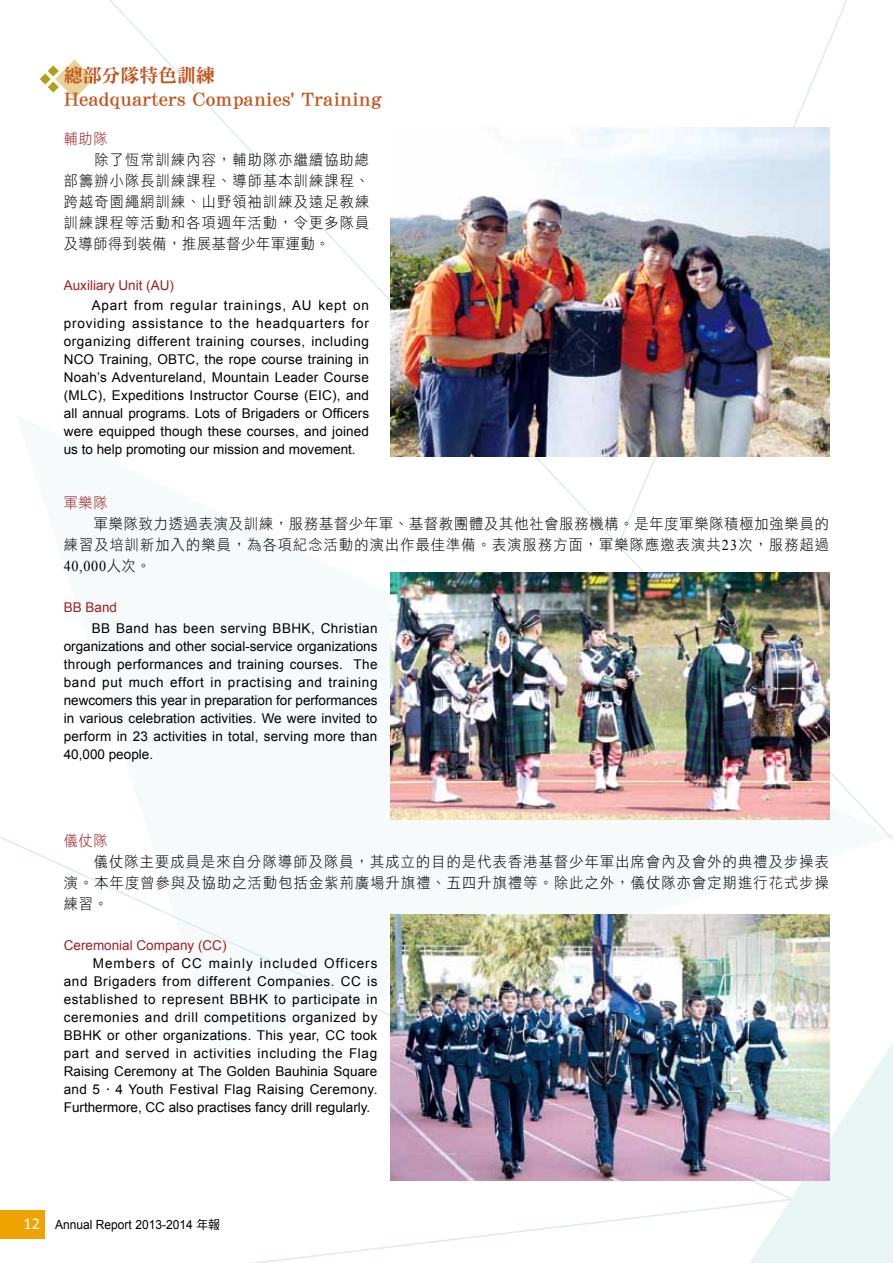
<style>
.page{position:relative;width:893px;height:1263px;background:#fff}
.page>*{position:absolute;margin:0;border:0;box-sizing:border-box;transform-origin:0 0}
.t1{font:21px "DF Ming Std W9";color:#c1541a}
.t2{font:18.9px "DF Ming Std W9";color:#c1541a}
.t3{font:15px/21px "DF Hei Std W3";letter-spacing:.085em;color:#000;text-align:justify;scale:.94 1}
.t4{font:15px/21px "DF Hei Std W3";letter-spacing:.065em;color:#000;text-align:right;scale:.94 1}
.t5{font:15px "DF Hei Std W3";letter-spacing:.05em;color:#9c1f24;scale:.94 1}
.t6{font:15px "Times New Roman";color:#000;scale:.94 1}
.t7{font:13.5px/18px "Arial";color:#000;text-align:justify}
.t8{font:13.5px "Arial";color:#9c1f24}
.t9{font:12.6px "Arial";color:#000;scale:.95 1}
.s1{font-family:"Times New Roman"}
.s2{font-family:"DF Hei Std W3"}
.s3{font-family:"Times New Roman";font-weight:700}
.s4{font-family:"Calibri";font-size:16.5px;color:#fff}
.s5{font-family:"DF Hei Std W5"}
</style>
<div class="page">
<svg style="left:617px;top:0;width:231px;height:546px"></svg>
<svg style="left:749px;top:415px;width:144px;height:848px"></svg>
<img style="left:390px;top:128px;width:439px;height:329px">
<svg style="left:40px;top:60px;width:54px;height:39px"></svg>
<img style="left:390px;top:572px;width:439px;height:248px">
<img style="left:390px;top:914px;width:439px;height:266px">
<div style="left:0;top:1210px;width:45px;height:29px;background:#eea300"></div>
<h2 class="t2" style="left:64px;top:65px;width:153px">總部分隊特色訓練</h2>
<h1 class="t1" style="left:64px;top:87px;width:320px">Headquarters Companies' Training</h1>
<p class="t5" style="left:64px;top:130px;width:48px">輔助隊</p>
<p class="t3" style="left:64px;top:149px;width:326px;text-indent:31px">除了恆常訓練內容，輔助隊亦繼續協助總部籌辦小隊長訓練課程、導師基本訓練課程、跨越奇園繩網訓練、山野領袖訓練及遠足教練訓練課程等活動和各項週年活動，令更多隊員及導師得到裝備，推展基督少年軍運動。</p>
<p class="t8" style="left:64px;top:277px;width:112px">Auxiliary Unit (AU)</p>
<p class="t7" style="left:64px;top:297px;width:307px;text-indent:28px">Apart from regular trainings, AU kept on providing assistance to the headquarters for organizing different training courses, including NCO Training, OBTC, the rope course training in Noah’s Adventureland, Mountain Leader Course (MLC), Expeditions Instructor Course (EIC), and all annual programs. Lots of Brigaders or Officers were equipped though these courses, and joined us to help promoting our mission and movement.</p>
<p class="t5" style="left:64px;top:494px;width:48px">軍樂隊</p>
<p class="t4" style="left:64px;top:513px;width:816px">軍樂隊致力透過表演及訓練，服務基督少年軍、基督教團體及其他社會服務機構。是年度軍樂隊積極加強樂員的<br>練習及培訓新加入的樂員，為各項紀念活動的演出作最佳準備。表演服務方面，軍樂隊應邀表演共<span class="s1">23</span>次，服務超過</p>
<p class="t6" style="left:64px;top:555px;width:94px">40,000<span class="s2">人次。</span></p>
<p class="t8" style="left:64px;top:599px;width:55px">BB Band</p>
<p class="t7" style="left:64px;top:619px;width:315px;text-indent:28px">BB Band has been serving BBHK, Christian organizations and other social-service organizations through performances and training courses. The band put much effort in practising and training newcomers this year in preparation for performances in various celebration activities. We were invited to perform in 23 activities in total, serving more than 40,000 people.</p>
<p class="t5" style="left:64px;top:833px;width:48px">儀仗隊</p>
<p class="t3" style="left:64px;top:851px;width:816px;text-indent:30px">儀仗隊主要成員是來自分隊導師及隊員，其成立的目的是代表香港基督少年軍出席會內及會外的典禮及步操表演。本年度曾參與及協助之活動包括金紫荊廣場升旗禮、五四升旗禮等。除此之外，儀仗隊亦會定期進行花式步操練習。</p>
<p class="t8" style="left:64px;top:936px;width:164px">Ceremonial Company (CC)</p>
<p class="t7" style="left:64px;top:954px;width:315px;text-indent:29px">Members of CC mainly included Officers and Brigaders from different Companies. CC is established to represent BBHK to participate in ceremonies and drill competitions organized by BBHK or other organizations. This year, CC took part and served in activities including the Flag Raising Ceremony at The Golden Bauhinia Square and 5 <span class="s3">·</span> 4 Youth Festival Flag Raising Ceremony.<br>Furthermore, CC also practises fancy drill regularly.</p>
<p class="t9" style="left:23px;top:1216px;width:208px"><span class="s4">12</span> Annual Report 2013-2014 <span class="s5">年報</span></p>
</div>
